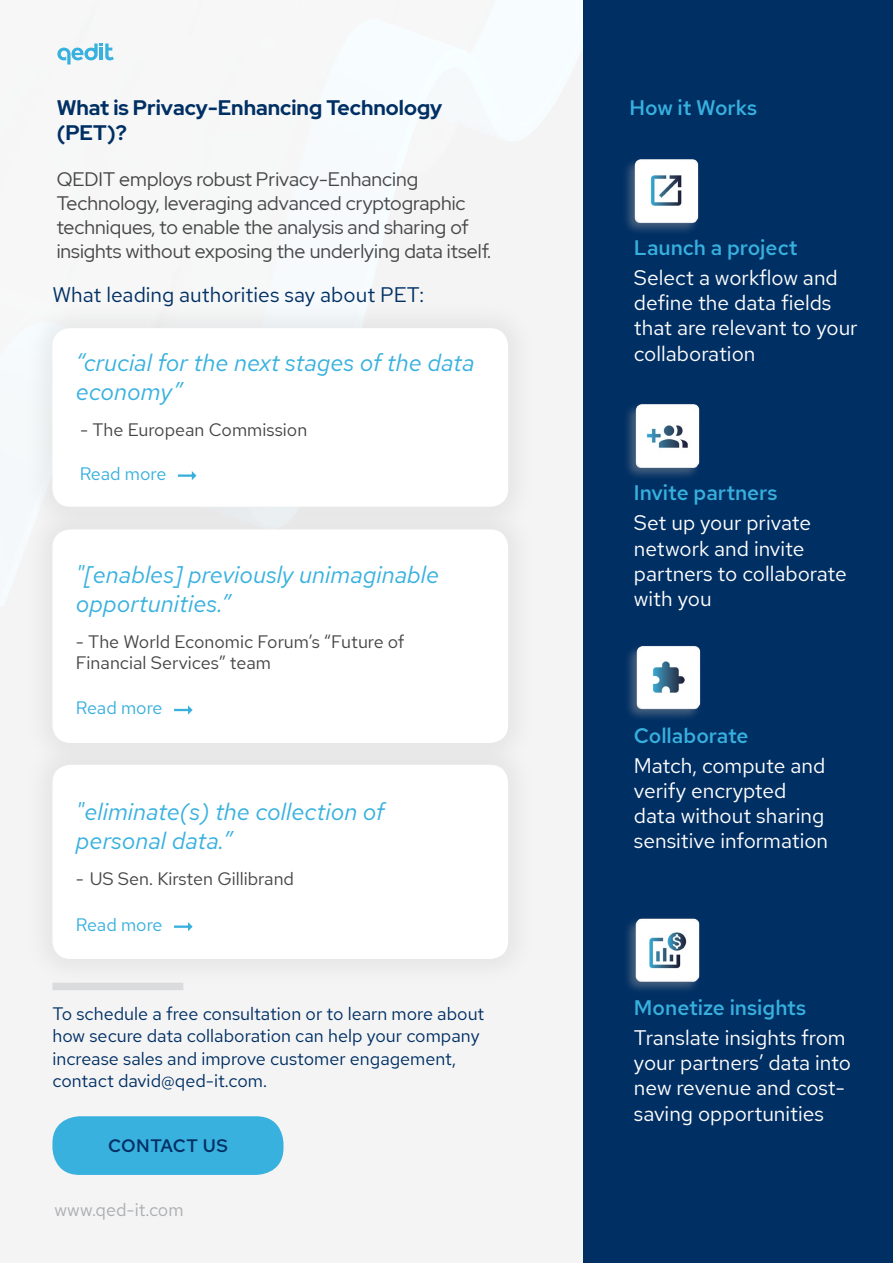
<style>
.page{position:relative;width:893px;height:1263px;background:#fff}
.page>*{position:absolute;margin:0;border:0;box-sizing:border-box;transform-origin:0 0}
.t1{font:italic 24px/28.8px "Red Hat Text";color:#38b1df}
.t2{font:21px/25.2px "Red Hat Text";color:#fff}
.t3{font:500 21px "Red Hat Text";color:#38b0de}
.t4{font:700 21px/25.2px "Red Hat Display";color:#002f64}
.t5{font:21px "Red Hat Text";color:#002f64}
.t6{font:500 21px "Red Hat Text";color:#38b1df}
.t7{font:19.5px/24px "Red Hat Display";color:#464547}
.t8{font:18px/22.5px "Red Hat Text";color:#002f64}
.t9{font:18px/21.6px "Red Hat Text";color:#464547}
.t10{font:18px "Red Hat Text";letter-spacing:-.005em;color:#38b0de}
.t11{font:18px "Red Hat Text";color:#abadb0}
.t12{font:500 18px "Red Hat Text";letter-spacing:.025em;color:#002f64}
</style>
<div class="page">
<div style="left:0;top:0;width:584px;height:1263px;background:#f4f4f4"></div>
<img style="left:347px;top:0;width:237px;height:605px">
<div style="left:584px;top:0;width:309px;height:1263px;background:#002f64"></div>
<div style="left:26px;top:301px;width:509px;height:233px;background:#f1f2f2"></div>
<div style="left:52px;top:328px;width:456px;height:179px;background:#fff;border-radius:18px"></div>
<div style="left:26px;top:502px;width:509px;height:268px;background:#a9abae;opacity:.18"></div>
<div style="left:52px;top:529px;width:456px;height:214px;background:#fff;border-radius:18px"></div>
<div style="left:52px;top:1116px;width:231px;height:59px;background:#38b1df;border-radius:27px"></div>
<div style="left:52px;top:983px;width:131px;height:7px;background:#dadbdc"></div>
<svg style="left:57px;top:43px;width:57px;height:22px"></svg>
<svg style="left:174px;top:705px;width:19px;height:10px"></svg>
<svg style="left:178px;top:471px;width:18px;height:9px"></svg>
<div style="left:26px;top:738px;width:509px;height:248px;background:#ededed"></div>
<div style="left:52px;top:765px;width:456px;height:194px;background:#fff;border-radius:18px"></div>
<svg style="left:174px;top:922px;width:19px;height:9px"></svg>
<img style="left:626px;top:159px;width:73px;height:73px">
<img style="left:627px;top:404px;width:73px;height:73px">
<img style="left:628px;top:646px;width:73px;height:72px">
<img style="left:627px;top:918px;width:73px;height:72px">
<p class="t4" style="left:57px;top:95px;width:387px">What is Privacy-Enhancing Technology (PET ?(</p>
<p class="t7" style="left:57px;top:167px;width:436px">QEDIT employs robust Privacy-Enhancing Technology, leveraging advanced cryptographic techniques to, enable the analysis and sharing of insights without exposing the underlying data itself.</p>
<p class="t5" style="left:52px;top:281px;width:373px">What leading authorities say about PET:</p>
<p class="t1" style="left:76px;top:348px;width:400px">“crucial for the next stages of the data economy“</p>
<p class="t9" style="left:80px;top:418px;width:229px">- The European Commission</p>
<p class="t10" style="left:80px;top:462px;width:88px">Read more</p>
<p class="t1" style="left:76px;top:559px;width:365px">"[enables] previously unimaginable opportunities “.</p>
<p class="t9" style="left:76px;top:630px;width:330px">- The World Economic Forum s’ “Future of<br>Financial Services” team</p>
<p class="t10" style="left:76px;top:696px;width:88px">Read more</p>
<p class="t1" style="left:76px;top:797px;width:310px">"eliminate s( ) the collection of personal data “.</p>
<p class="t9" style="left:76px;top:868px;width:220px">- US Sen. Kirsten Gillibrand</p>
<p class="t10" style="left:76px;top:913px;width:88px">Read more</p>
<p class="t8" style="left:52px;top:1002px;width:433px">To schedule a free consultation or to learn more about how secure data collaboration can help your company increase sales and improve customer engagement, contact david@qed-it.com.</p>
<p class="t12" style="left:108px;top:1133px;width:121px">CONTACT US</p>
<p class="t11" style="left:55px;top:1198px;width:131px">www.qed-it.com</p>
<p class="t6" style="left:629px;top:94px;width:129px">How it Works</p>
<p class="t3" style="left:634px;top:234px;width:165px">Launch a project</p>
<p class="t2" style="left:634px;top:265px;width:225px">Select a workflow and define the data fields that are relevant to your collaboration</p>
<p class="t3" style="left:634px;top:479px;width:145px">Invite partners</p>
<p class="t2" style="left:634px;top:510px;width:214px">Set up your private network and invite partners to collaborate with you</p>
<p class="t3" style="left:634px;top:721px;width:116px">Collaborate</p>
<p class="t2" style="left:634px;top:752px;width:196px">Match, compute and verify encrypted data without sharing sensitive information</p>
<p class="t3" style="left:634px;top:993px;width:174px">Monetize insights</p>
<p class="t2" style="left:634px;top:1025px;width:219px">Translate insights from your partners’ data into</p>
<p class="t2" style="left:634px;top:1100px;width:192px">saving opportunities</p>
<p class="t2" style="left:634px;top:1075px;width:213px">new revenue and cost-</p>
</div>
